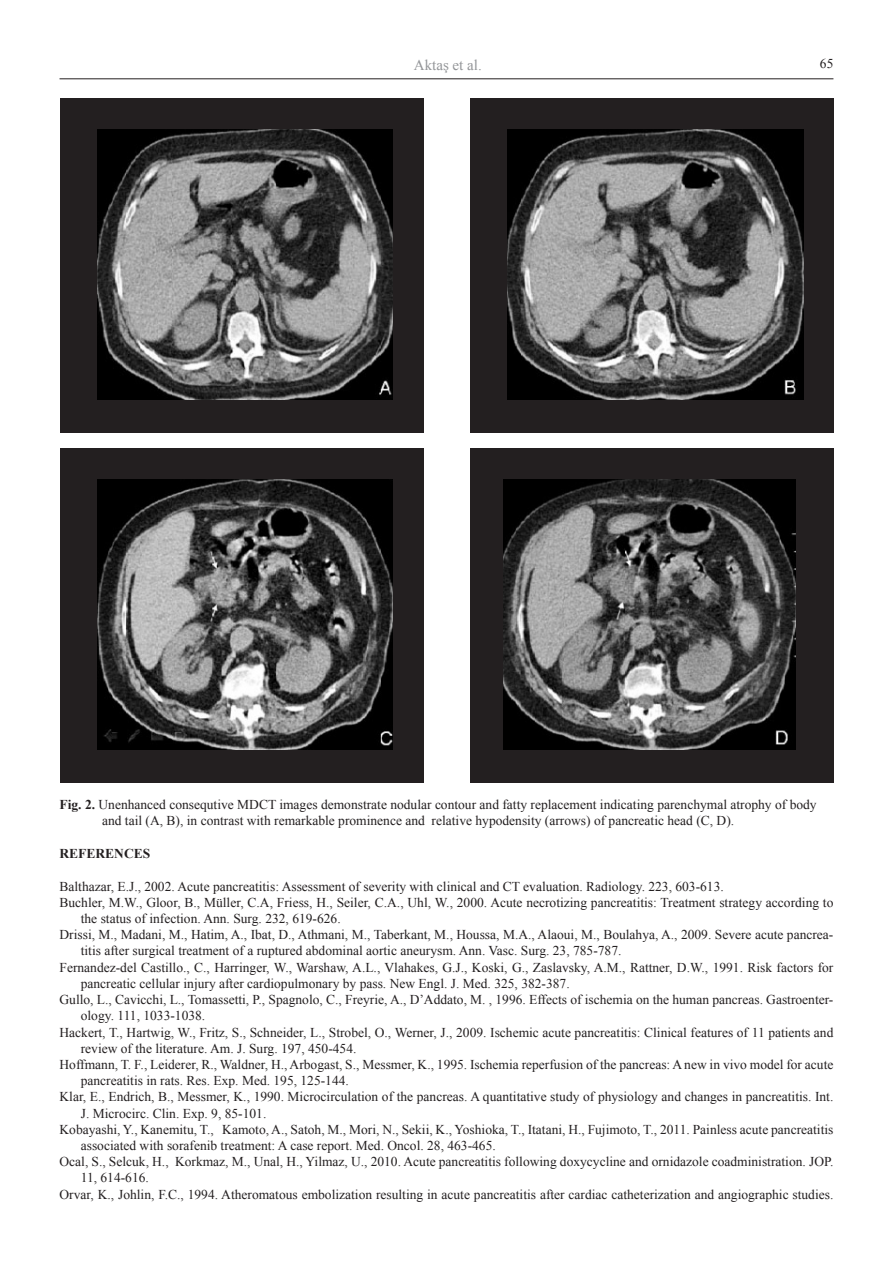
<style>
.page{position:relative;width:893px;height:1263px;background:#fff}
.page>*{position:absolute;margin:0;border:0;box-sizing:border-box;transform-origin:0 0}
.t1{font:15px "Times New Roman";color:#939598}
.t2{font:13.5px/16.2px "Times New Roman";color:#231f20}
.t3{font:700 13.5px "Times New Roman";color:#231f20}
.s1{font-weight:700}
</style>
<div class="page">
<hr style="left:60px;top:79px;width:773px;height:1px;background:#231f20">
<div style="left:60px;top:98px;width:364px;height:335px;background:#231f20"></div>
<div style="left:60px;top:448px;width:364px;height:334px;background:#231f20"></div>
<div style="left:470px;top:98px;width:363px;height:335px;background:#231f20"></div>
<div style="left:470px;top:448px;width:363px;height:334px;background:#231f20"></div>
<img style="left:97px;top:129px;width:296px;height:270px">
<img style="left:97px;top:479px;width:296px;height:270px">
<img style="left:504px;top:479px;width:291px;height:270px">
<img style="left:508px;top:129px;width:296px;height:270px">
<p class="t1" style="left:414px;top:55px;width:69px">Aktaş et al.</p>
<p class="t2" style="left:820px;top:55px;width:15px">65</p>
<p class="t2" style="left:102px;top:796px;width:716px;text-indent:-43px"><span class="s1">Fig. 2.</span> Unenhanced consequtive MDCT images demonstrate nodular contour and fatty replacement indicating parenchymal atrophy of body and tail (A, B), in contrast with remarkable prominence and relative hypodensity (arrows) of pancreatic head (C, D).</p>
<p class="t3" style="left:60px;top:844px;width:92px">REFERENCES</p>
<p class="t2" style="left:60px;top:878px;width:666px">Balthazar, E.J., 2002. Acute pancreatitis: Assessment of severity with clinical and CT evaluation. Radiology. 223, 603-613.</p>
<p class="t2" style="left:81px;top:894px;width:754px;text-indent:-21px">Buchler, M.W., Gloor, B., Müller, C.A, Friess, H., Seiler, C.A., Uhl, W., 2000. Acute necrotizing pancreatitis: Treatment strategy according to the status of infection. Ann. Surg. 232, 619-626.</p>
<p class="t2" style="left:81px;top:926px;width:754px;text-indent:-21px">Drissi, M., Madani, M., Hatim, A., Ibat, D., Athmani, M., Taberkant, M., Houssa, M.A., Alaoui, M., Boulahya, A., 2009. Severe acute pancrea&shy;titis after surgical treatment of a ruptured abdominal aortic aneurysm. Ann. Vasc. Surg. 23, 785-787.</p>
<p class="t2" style="left:81px;top:959px;width:754px;text-indent:-21px">Fernandez-del Castillo., C., Harringer, W., Warshaw, A.L., Vlahakes, G.J., Koski, G., Zaslavsky, A.M., Rattner, D.W., 1991. Risk factors for pancreatic cellular injury after cardiopulmonary by pass. New Engl. J. Med. 325, 382-387.</p>
<p class="t2" style="left:81px;top:991px;width:754px;text-indent:-21px">Gullo, L., Cavicchi, L., Tomassetti, P., Spagnolo, C., Freyrie, A., D’Addato, M. , 1996. Effects of ischemia on the human pancreas. Gastroenter&shy;ology. 111, 1033-1038.</p>
<p class="t2" style="left:81px;top:1024px;width:754px;text-indent:-21px">Hackert, T., Hartwig, W., Fritz, S., Schneider, L., Strobel, O., Werner, J., 2009. Ischemic acute pancreatitis: Clinical features of 11 patients and review of the literature. Am. J. Surg. 197, 450-454.</p>
<p class="t2" style="left:81px;top:1056px;width:754px;text-indent:-21px">Hoffmann, T. F., Leiderer, R., Waldner, H., Arbogast, S., Messmer, K., 1995. Ischemia reperfusion of the pancreas: A new in vivo model for acute pancreatitis in rats. Res. Exp. Med. 195, 125-144.</p>
<p class="t2" style="left:81px;top:1088px;width:754px;text-indent:-21px">Klar, E., Endrich, B., Messmer, K., 1990. Microcirculation of the pancreas. A quantitative study of physiology and changes in pancreatitis. Int.<br>J. Microcirc. Clin. Exp. 9, 85-101.</p>
<p class="t2" style="left:81px;top:1121px;width:754px;text-indent:-21px">Kobayashi, Y., Kanemitu, T., Kamoto, A., Satoh, M., Mori, N., Sekii, K., Yoshioka, T., Itatani, H., Fujimoto, T., 2011. Painless acute pancreatitis associated with sorafenib treatment: A case report. Med. Oncol. 28, 463-465.</p>
<p class="t2" style="left:81px;top:1153px;width:754px;text-indent:-21px">Ocal, S., Selcuk, H., Korkmaz, M., Unal, H., Yilmaz, U., 2010. Acute pancreatitis following doxycycline and ornidazole coadministration. JOP.<br>11, 614-616.</p>
<p class="t2" style="left:60px;top:1186px;width:775px">Orvar, K., Johlin, F.C., 1994. Atheromatous embolization resulting in acute pancreatitis after cardiac catheterization and angiographic studies.</p>
</div>
